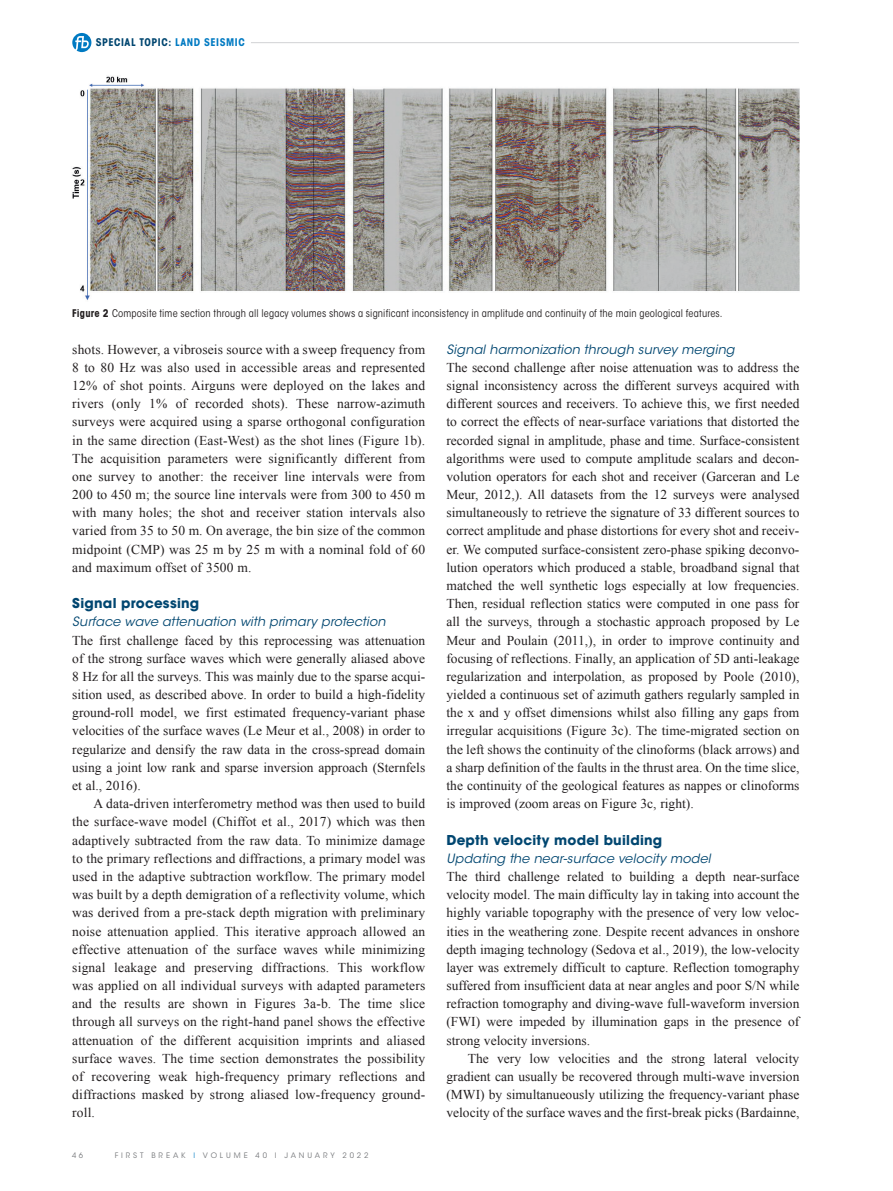
<style>
.page{position:relative;width:893px;height:1191px;background:#fff}
.page>*{position:absolute;margin:0;border:0;box-sizing:border-box;transform-origin:0 0}
._00-FB_BODY{font:13.5px/18.1px "Times New Roman";color:#231f20;text-align:justify}
._00-FB_BODY_indent{font:13.5px/18.1px "Times New Roman";letter-spacing:.005em;color:#231f20;text-align:justify}
._02-HEADER_2{font:700 13.5px "ITC Avant Garde Std";letter-spacing:.02em;color:#004670}
._03-HEADER_3{font:italic 12.75px "ITC Avant Garde Std";letter-spacing:.01em;color:#004670}
._06-CAPTION_black{font:condensed 10.5px "ITC Avant Garde Std";letter-spacing:.015em;color:#231f20}
.t1{font:700 condensed 10.5px "ITC Avant Garde Std";letter-spacing:.055em;color:#004670}
.t2{font:7.5px "ITC Avant Garde Std";letter-spacing:.385em;color:#787a7d}
.s1{color:#007ac2}
.s2{font-weight:700}
.s3{color:#1c8acb}
</style>
<div class="page">
<hr style="left:251px;top:42px;width:548px;height:1px;background:#d1d2d4">
<svg style="left:72px;top:33px;width:19px;height:19px"></svg>
<img style="left:72px;top:76px;width:727px;height:224px">
<p class="t1" style="left:96px;top:36px;width:151px">SPECIAL TOPIC: <span class="s1">LAND SEISMIC</span></p>
<p class="_06-CAPTION_black" style="left:72px;top:307px;width:652px"><span class="s2">Figure 2</span> Composite time section through all legacy volumes shows a significant inconsistency in amplitude and continuity of the main geological features.</p>
<p class="_00-FB_BODY" style="left:72px;top:340px;width:354px">shots. However, a vibroseis source with a sweep frequency from 8 to 80 Hz was also used in accessible areas and represented 12% of shot points. Airguns were deployed on the lakes and rivers (only 1% of recorded shots). These narrow-azimuth surveys were acquired using a sparse orthogonal configuration in the same direction (East-West) as the shot lines (Figure 1b).<br>The acquisition parameters were significantly different from one survey to another: the receiver line intervals were from 200 to 450 m; the source line intervals were from 300 to 450 m with many holes; the shot and receiver station intervals also varied from 35 to 50 m. On average, the bin size of the common midpoint (CMP) was 25 m by 25 m with a nominal fold of 60 and maximum offset of 3500 m.</p>
<p class="_02-HEADER_2" style="left:72px;top:594px;width:129px">Signal processing</p>
<p class="_03-HEADER_3" style="left:72px;top:614px;width:315px">Surface wave attenuation with primary protection</p>
<p class="_00-FB_BODY" style="left:72px;top:631px;width:354px">The first challenge faced by this reprocessing was attenuation of the strong surface waves which were generally aliased above 8 Hz for all the surveys. This was mainly due to the sparse acqui&shy;sition used, as described above. In order to build a high-fidelity ground-roll model, we first estimated frequency-variant phase velocities of the surface waves (Le Meur et al., 2008) in order to regularize and densify the raw data in the cross-spread domain using a joint low rank and sparse inversion approach (Sternfels et al., 2016).</p>
<p class="_00-FB_BODY_indent" style="left:72px;top:794px;width:354px;text-indent:21px">A data-driven interferometry method was then used to build the surface-wave model (Chiffot et al., 2017) which was then adaptively subtracted from the raw data. To minimize damage to the primary reflections and diffractions, a primary model was used in the adaptive subtraction workflow. The primary model was built by a depth demigration of a reflectivity volume, which was derived from a pre-stack depth migration with preliminary noise attenuation applied. This iterative approach allowed an effective attenuation of the surface waves while minimizing signal leakage and preserving diffractions. This workflow was applied on all individual surveys with adapted parameters and the results are shown in Figures 3a-b. The time slice through all surveys on the right-hand panel shows the effective attenuation of the different acquisition imprints and aliased surface waves. The time section demonstrates the possibility of recovering weak high-frequency primary reflections and diffractions masked by strong aliased low-frequency ground&shy;roll.</p>
<p class="t2" style="left:72px;top:1151px;width:13px">4 6</p>
<p class="t2" style="left:115px;top:1151px;width:255px">FIRST BREAK <span class="s3">I</span> VOLUME 40 I JANUARY 2022</p>
<p class="_03-HEADER_3" style="left:446px;top:341px;width:290px">Signal harmonization through survey merging</p>
<p class="_00-FB_BODY" style="left:446px;top:358px;width:354px">The second challenge after noise attenuation was to address the signal inconsistency across the different surveys acquired with different sources and receivers. To achieve this, we first needed to correct the effects of near-surface variations that distorted the recorded signal in amplitude, phase and time. Surface-consistent algorithms were used to compute amplitude scalars and decon&shy;volution operators for each shot and receiver (Garceran and Le Meur, 2012,). All datasets from the 12 surveys were analysed simultaneously to retrieve the signature of 33 different sources to correct amplitude and phase distortions for every shot and receiv&shy;er. We computed surface-consistent zero-phase spiking deconvo&shy;lution operators which produced a stable, broadband signal that matched the well synthetic logs especially at low frequencies.<br>Then, residual reflection statics were computed in one pass for all the surveys, through a stochastic approach proposed by Le Meur and Poulain (2011,), in order to improve continuity and focusing of reflections. Finally, an application of 5D anti-leakage regularization and interpolation, as proposed by Poole (2010), yielded a continuous set of azimuth gathers regularly sampled in the x and y offset dimensions whilst also filling any gaps from irregular acquisitions (Figure 3c). The time-migrated section on the left shows the continuity of the clinoforms (black arrows) and a sharp definition of the faults in the thrust area. On the time slice, the continuity of the geological features as nappes or clinoforms is improved (zoom areas on Figure 3c, right).</p>
<p class="_02-HEADER_2" style="left:446px;top:831px;width:217px">Depth velocity model building</p>
<p class="_03-HEADER_3" style="left:446px;top:850px;width:266px">Updating the near-surface velocity model</p>
<p class="_00-FB_BODY" style="left:446px;top:867px;width:354px">The third challenge related to building a depth near-surface velocity model. The main difficulty lay in taking into account the highly variable topography with the presence of very low veloc&shy;ities in the weathering zone. Despite recent advances in onshore depth imaging technology (Sedova et al., 2019), the low-velocity layer was extremely difficult to capture. Reflection tomography suffered from insufficient data at near angles and poor S/N while refraction tomography and diving-wave full-waveform inversion (FWI) were impeded by illumination gaps in the presence of strong velocity inversions.</p>
<p class="_00-FB_BODY_indent" style="left:446px;top:1049px;width:354px;text-indent:21px">The very low velocities and the strong lateral velocity gradient can usually be recovered through multi-wave inversion (MWI) by simultanueously utilizing the frequency-variant phase velocity of the surface waves and the first-break picks (Bardainne,</p>
</div>
